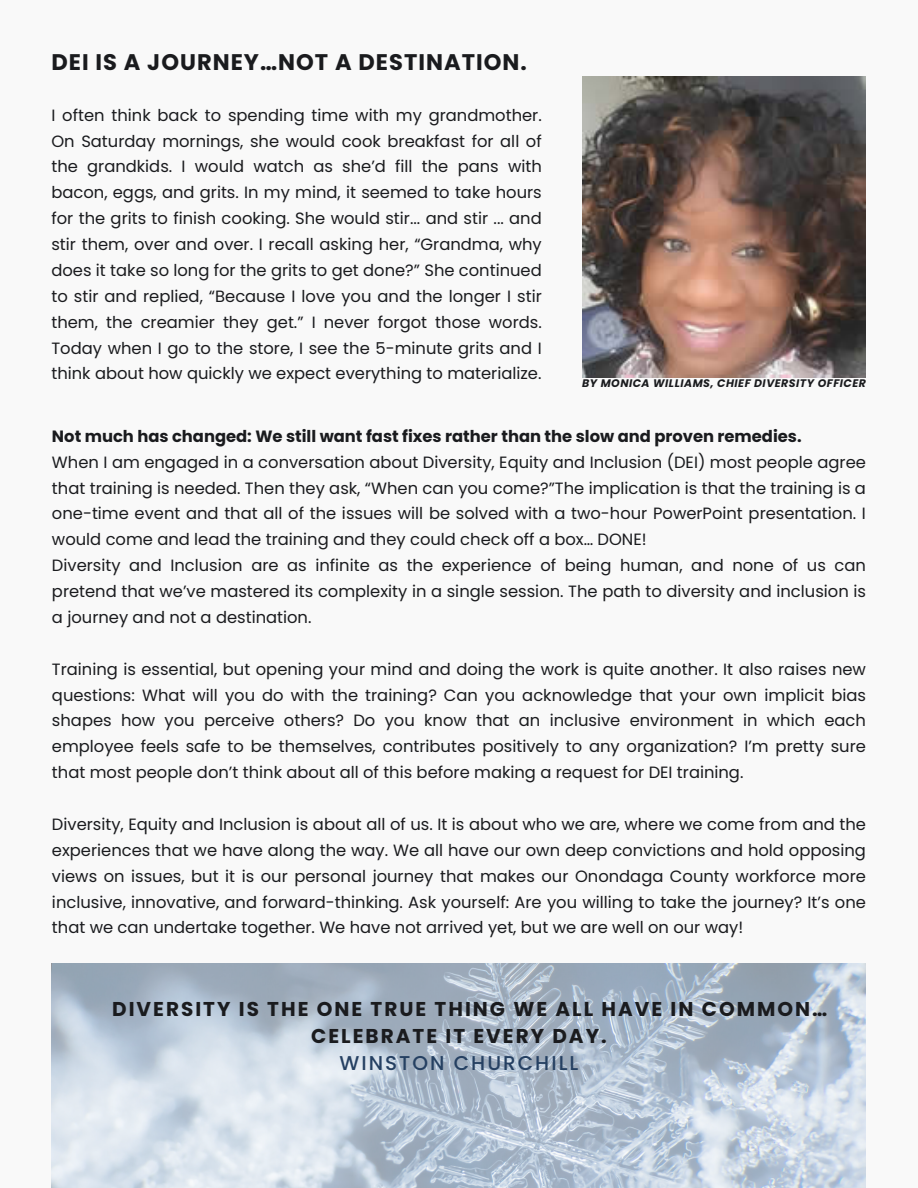
<style>
.page{position:relative;width:918px;height:1188px;background:#f9f9f9}
.page>*{position:absolute;margin:0;border:0;box-sizing:border-box;transform-origin:0 0}
.t1{font:700 22.5px "Poppins";letter-spacing:.045em;color:#1a1b1e}
.t2{font:700 19.95px "Poppins";letter-spacing:.1em;color:#1a1b1e}
.t3{font:500 19.95px "Poppins";letter-spacing:.1em;color:#254062}
.t4{font:16.35px/25.8px "Poppins";color:#1a1b1e;text-align:justify}
.t5{font:700 16.35px "Poppins";color:#1a1b1e}
.t6{font:italic 700 10.95px "Poppins";letter-spacing:.045em;color:#1a1b1e}
</style>
<div class="page">
<img style="left:582px;top:76px;width:284px;height:302px">
<img style="left:51px;top:963px;width:815px;height:225px">
<p class="t1" style="left:51px;top:46px;width:477px">DEI IS A JOURNEY…NOT A DESTINATION.</p>
<p class="t4" style="left:51px;top:102px;width:492px">I often think back to spending time with my grandmother.<br>On Saturday mornings, she would cook breakfast for all of the grandkids. I would watch as she’d fill the pans with bacon, eggs, and grits. In my mind, it seemed to take hours for the grits to finish cooking. She would stir... and stir ... and stir them, over and over. I recall asking her, “Grandma, why does it take so long for the grits to get done?” She continued to stir and replied, “Because I love you and the longer I stir them, the creamier they get.” I never forgot those words.<br>Today when I go to the store, I see the 5-minute grits and I think about how quickly we expect everything to materialize.</p>
<p class="t6" style="left:582px;top:376px;width:285px">BY MONICA WILLIAMS, CHIEF DIVERSITY OFFICER</p>
<p class="t5" style="left:52px;top:425px;width:751px">Not much has changed: We still want fast fixes rather than the slow and proven remedies.</p>
<p class="t4" style="left:52px;top:449px;width:816px">When I am engaged in a conversation about Diversity, Equity and Inclusion (DEI) most people agree that training is needed. Then they ask, “When can you come?”The implication is that the training is a one-time event and that all of the issues will be solved with a two-hour PowerPoint presentation. I would come and lead the training and they could check off a box… DONE!</p>
<p class="t4" style="left:52px;top:553px;width:816px">Diversity and Inclusion are as infinite as the experience of being human, and none of us can pretend that we’ve mastered its complexity in a single session. The path to diversity and inclusion is a journey and not a destination.</p>
<p class="t4" style="left:52px;top:656px;width:816px">Training is essential, but opening your mind and doing the work is quite another. It also raises new questions: What will you do with the training? Can you acknowledge that your own implicit bias shapes how you perceive others? Do you know that an inclusive environment in which each employee feels safe to be themselves, contributes positively to any organization? I’m pretty sure that most people don’t think about all of this before making a request for DEI training.</p>
<p class="t4" style="left:52px;top:811px;width:816px">Diversity, Equity and Inclusion is about all of us. It is about who we are, where we come from and the experiences that we have along the way. We all have our own deep convictions and hold opposing views on issues, but it is our personal journey that makes our Onondaga County workforce more inclusive, innovative, and forward-thinking. Ask yourself: Are you willing to take the journey? It’s one that we can undertake together. We have not arrived yet, but we are well on our way!</p>
<p class="t2" style="left:112px;top:995px;width:717px">DIVERSITY IS THE ONE TRUE THING WE ALL HAVE IN COMMON…</p>
<p class="t2" style="left:311px;top:1022px;width:297px">CELEBRATE IT EVERY DAY.</p>
<p class="t3" style="left:340px;top:1049px;width:240px">WINSTON CHURCHILL</p>
</div>
